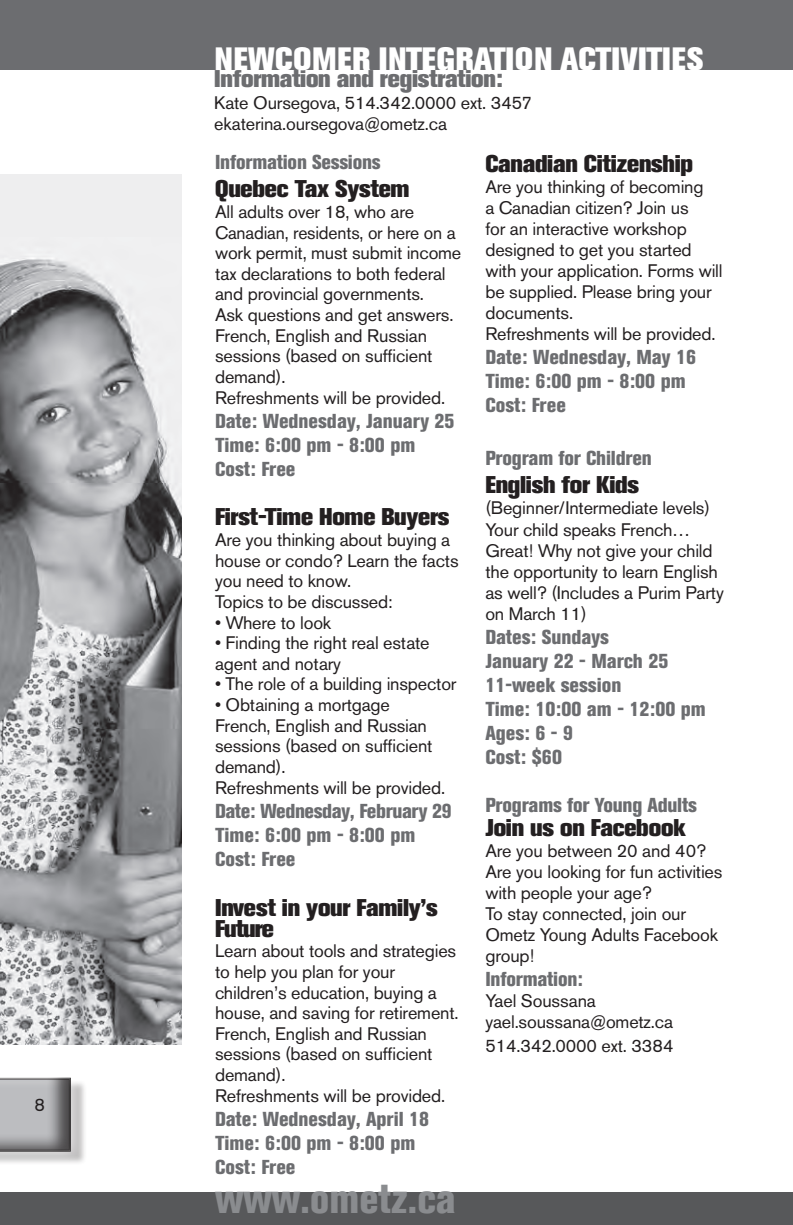
<style>
.page{position:relative;width:793px;height:1225px;background:#fff}
.page>*{position:absolute;margin:0;border:0;box-sizing:border-box;transform-origin:0 0}
.t1{font:800 condensed 40px "Akzidenz Grotesk BE";color:#8a8c8f}
.t2{font:800 32px "Akzidenz Grotesk BE";color:#fff}
.t3{font:800 24px/21px "Akzidenz Grotesk BE";letter-spacing:-.01em;color:#231f20}
.t4{font:800 24px "Akzidenz Grotesk BE";letter-spacing:-.01em;color:#6c6d70}
.t5{font:800 condensed 20px/24px "Akzidenz Grotesk BE";color:#6c6d70}
.t6{font:800 condensed 20px/24px "Akzidenz Grotesk BE";letter-spacing:-.02em;color:#6c6d70}
.t7{font:18px/20.6px "Akzidenz Grotesk BE";letter-spacing:-.01em;color:#231f20}
</style>
<div class="page">
<hr style="left:791px;top:0;width:1px;height:70px;background:#6c6d70">
<div style="left:0;top:1079px;width:87px;height:86px;background:#f4f4f4"></div>
<div style="left:0;top:1064px;width:83px;height:100px;background:#fff;opacity:.75"></div>
<div style="left:0;top:1073px;width:73px;height:80px;background:#231f20;opacity:.75"></div>
<div style="left:0;top:1191px;width:791px;height:33px;background:#57585a"></div>
<hr style="left:791px;top:1191px;width:1px;height:33px;background:#57585a">
<div style="left:0;top:0;width:791px;height:70px;background:#6c6d70"></div>
<div style="left:0;top:175px;width:181px;height:869px;background:#eeeeef"></div>
<img style="left:0;top:257px;width:181px;height:787px">
<p class="t7" style="left:34px;top:1093px;width:12px">8</p>
<h2 class="t2" style="left:214px;top:40px;width:40px">Newcomer</h2>
<h2 class="t2" style="left:378px;top:40px;width:27px">Integration</h2>
<h2 class="t2" style="left:560px;top:40px;width:21px">Activities</h2>
<h3 class="t4" style="left:214px;top:65px;width:290px">Information and registration:</h3>
<p class="t7" style="left:214px;top:91px;width:319px;line-height:21.6px">Kate Oursegova, 514.342.0000 ext. 3457 ekaterina.oursegova@ometz.ca</p>
<p class="t5" style="left:215px;top:150px;width:167px">Information Sessions</p>
<h3 class="t3" style="left:215px;top:179px;width:196px">Quebec Tax System</h3>
<p class="t7" style="left:215px;top:201px;width:247px">All adults over 18, who are<br>Canadian, residents, or here on a work permit, must submit income tax declarations to both federal and provincial governments.<br>Ask questions and get answers.<br>French, English and Russian sessions (based on sufficient demand).<br>Refreshments will be provided.</p>
<p class="t5" style="left:215px;top:408px;width:241px">Date: Wednesday, January 25<br>Time: 6:00 pm - 8:00 pm<br>Cost: Free</p>
<h3 class="t3" style="left:215px;top:506px;width:235px">First-Time Home Buyers</h3>
<p class="t7" style="left:215px;top:529px;width:245px">Are you thinking about buying a house or condo? Learn the facts you need to know.<br>Topics to be discussed:</p>
<p class="t7" style="left:215px;top:611px;width:118px">• Where to look</p>
<p class="t7" style="left:215px;top:632px;width:216px">• Finding the right real estate agent and notary</p>
<p class="t7" style="left:215px;top:673px;width:243px">• The role of a building inspector</p>
<p class="t7" style="left:215px;top:694px;width:231px">• Obtaining a mortgage<br>French, English and Russian sessions (based on sufficient demand).<br>Refreshments will be provided.</p>
<p class="t6" style="left:215px;top:798px;width:238px">Date: Wednesday, February 29<br>Time: 6:00 pm - 8:00 pm<br>Cost: Free</p>
<h3 class="t3" style="left:215px;top:896px;width:224px">Invest in your Family’s<br>Future</h3>
<p class="t7" style="left:215px;top:940px;width:245px">Learn about tools and strategies to help you plan for your children’s education, buying a house, and saving for retirement.<br>French, English and Russian sessions (based on sufficient demand).<br>Refreshments will be provided.</p>
<p class="t5" style="left:215px;top:1106px;width:215px">Date: Wednesday, April 18<br>Time: 6:00 pm - 8:00 pm<br>Cost: Free</p>
<h1 class="t1" style="left:215px;top:1175px;width:242px">www.ometz.ca</h1>
<h3 class="t3" style="left:485px;top:153px;width:209px">Canadian Citizenship</h3>
<p class="t7" style="left:485px;top:176px;width:238px">Are you thinking of becoming<br>a Canadian citizen? Join us<br>for an interactive workshop designed to get you started with your application. Forms will be supplied. Please bring your documents.<br>Refreshments will be provided.</p>
<p class="t5" style="left:485px;top:345px;width:212px">Date: Wednesday, May 16<br>Time: 6:00 pm - 8:00 pm<br>Cost: Free</p>
<p class="t5" style="left:485px;top:445px;width:168px">Program for Children</p>
<h3 class="t3" style="left:485px;top:474px;width:155px">English for Kids</h3>
<p class="t7" style="left:485px;top:497px;width:240px">(Beginner/Intermediate levels)<br>Your child speaks French…<br>Great! Why not give your child the opportunity to learn English as well? (Includes a Purim Party on March 11)</p>
<p class="t5" style="left:485px;top:624px;width:222px">Dates: Sundays<br>January 22 - March 25<br>11-week session<br>Time: 10:00 am - 12:00 pm<br>Ages: 6 - 9<br>Cost: $60</p>
<p class="t5" style="left:485px;top:792px;width:213px">Programs for Young Adults</p>
<h3 class="t3" style="left:485px;top:816px;width:202px">Join us on Facebook</h3>
<p class="t7" style="left:485px;top:839px;width:238px">Are you between 20 and 40?<br>Are you looking for fun activities with people your age?<br>To stay connected, join our<br>Ometz Young Adults Facebook group!</p>
<p class="t5" style="left:485px;top:966px;width:99px">Information:</p>
<p class="t7" style="left:485px;top:989px;width:189px">Yael Soussana yael.soussana@ometz.ca</p>
<p class="t7" style="left:485px;top:1035px;width:190px">514.342.0000 ext. 3384</p>
</div>
